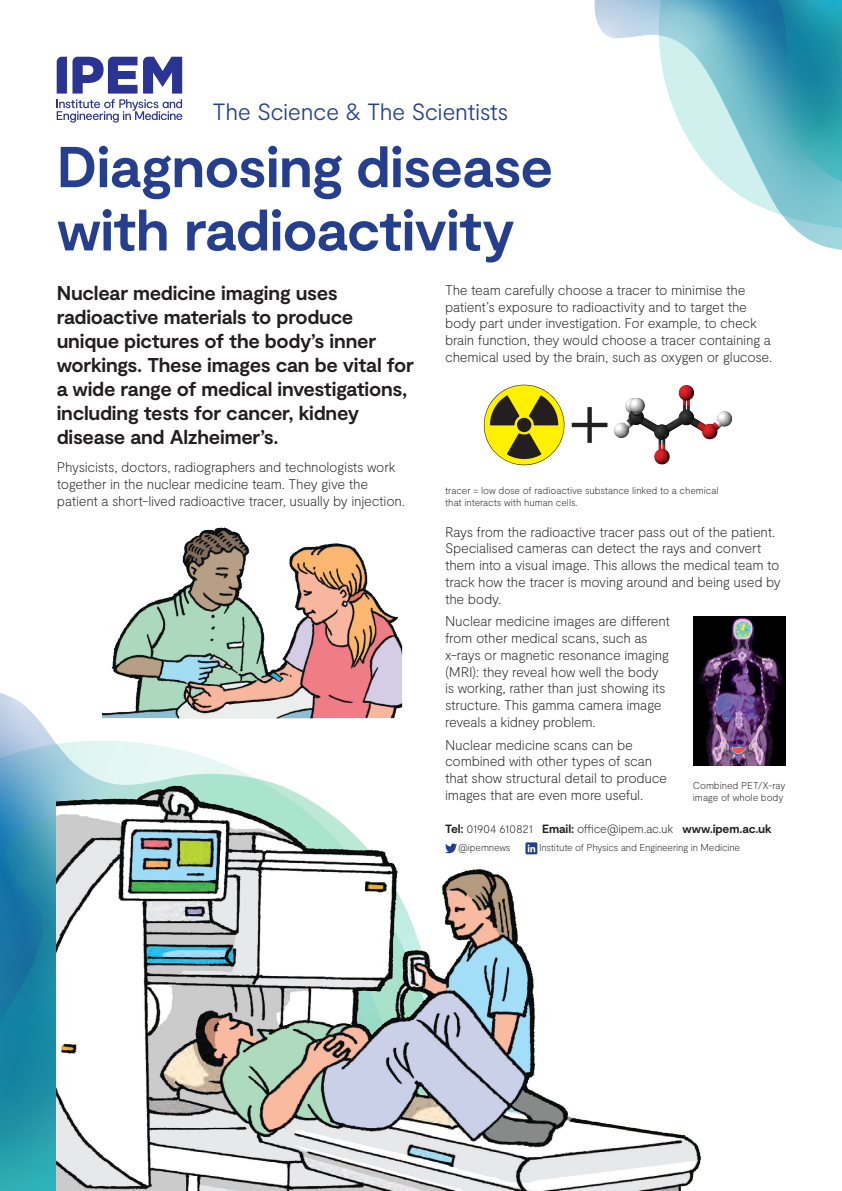
<style>
.page{position:relative;width:842px;height:1191px;background:#fff}
.page>*{position:absolute;margin:0;border:0;box-sizing:border-box;transform-origin:0 0}
.t1{font:700 57.5px/63.3px "Moderat";letter-spacing:-.015em;color:#253f8e}
.t2{font:300 23.5px "Moderat";letter-spacing:-.02em;color:#253f8e}
.t3{font:700 20px/24px "Moderat";letter-spacing:-.015em;color:#231f20}
.t4{font:100 14px/16.8px "Moderat";letter-spacing:-.02em;color:#231f20}
.t5{font:100 12px "Moderat";letter-spacing:-.02em;color:#231f20}
.t6{font:100 10px/12px "Moderat";letter-spacing:-.01em;color:#231f20}
.s1{font-weight:700}
</style>
<div class="page">
<svg style="left:0;top:693px;width:224px;height:112px"></svg>
<svg style="left:0;top:805px;width:57px;height:386px;background:#258ca9"></svg>
<img style="left:57px;top:764px;width:645px;height:427px">
<svg style="left:594px;top:0;width:248px;height:250px"></svg>
<svg style="left:779px;top:0;width:63px;height:181px;background:#2d9aae"></svg>
<svg style="left:57px;top:57px;width:125px;height:66px"></svg>
<img style="left:102px;top:527px;width:301px;height:196px">
<svg style="left:484px;top:385px;width:80px;height:80px"></svg>
<div style="left:517px;top:417px;width:14px;height:15px;background:#231f20;border-radius:50%"></div>
<img style="left:614px;top:385px;width:119px;height:80px">
<hr style="left:572px;top:423px;width:35px;height:4px;background:#231f20">
<div style="left:587px;top:407px;width:5px;height:36px;background:#231f20"></div>
<img style="left:694px;top:617px;width:91px;height:148px">
<svg style="left:445px;top:843px;width:12px;height:10px"></svg>
<svg style="left:525px;top:842px;width:12px;height:12px"></svg>
<svg style="left:528px;top:844px;width:7px;height:8px"></svg>
<h2 class="t2" style="left:213px;top:98px;width:297px">The Science &amp; The Scientists</h2>
<h1 class="t1" style="left:57px;top:138px;width:498px">Diagnosing disease with radioactivity</h1>
<p class="t3" style="left:57px;top:281px;width:359px">Nuclear medicine imaging uses radioactive materials to produce unique pictures of the body’s inner workings. These images can be vital for a wide range of medical investigations, including tests for cancer, kidney disease and Alzheimer’s.</p>
<p class="t4" style="left:57px;top:459px;width:349px">Physicists, doctors, radiographers and technologists work together in the nuclear medicine team. They give the patient a short-lived radioactive tracer, usually by injection.</p>
<p class="t4" style="left:445px;top:282px;width:329px">The team carefully choose a tracer to minimise the patient’s exposure to radioactivity and to target the body part under investigation. For example, to check brain function, they would choose a tracer containing a chemical used by the brain, such as oxygen or glucose.</p>
<p class="t6" style="left:445px;top:485px;width:275px">tracer = low dose of radioactive substance linked to a chemical that interacts with human cells.</p>
<p class="t4" style="left:445px;top:523px;width:337px">Rays from the radioactive tracer pass out of the patient.<br>Specialised cameras can detect the rays and convert them into a visual image. This allows the medical team to track how the tracer is moving around and being used by the body.</p>
<p class="t4" style="left:445px;top:613px;width:227px">Nuclear medicine images are different from other medical scans, such as x-rays or magnetic resonance imaging (MRI): they reveal how well the body is working, rather than just showing its structure. This gamma camera image reveals a kidney problem.</p>
<p class="t4" style="left:445px;top:736px;width:223px">Nuclear medicine scans can be combined with other types of scan that show structural detail to produce images that are even more useful.</p>
<p class="t6" style="left:693px;top:779px;width:94px">Combined PET/X-ray image of whole body</p>
<p class="t5" style="left:445px;top:822px;width:328px"><span class="s1">Tel:</span> 01904 610821 <span class="s1">Email:</span> office@ipem.ac.uk <span class="s1">www.ipem.ac.uk</span></p>
<p class="t6" style="left:458px;top:841px;width:54px">@ipemnews</p>
<p class="t6" style="left:539px;top:841px;width:203px">Institute of Physics and Engineering in Medicine</p>
</div>
